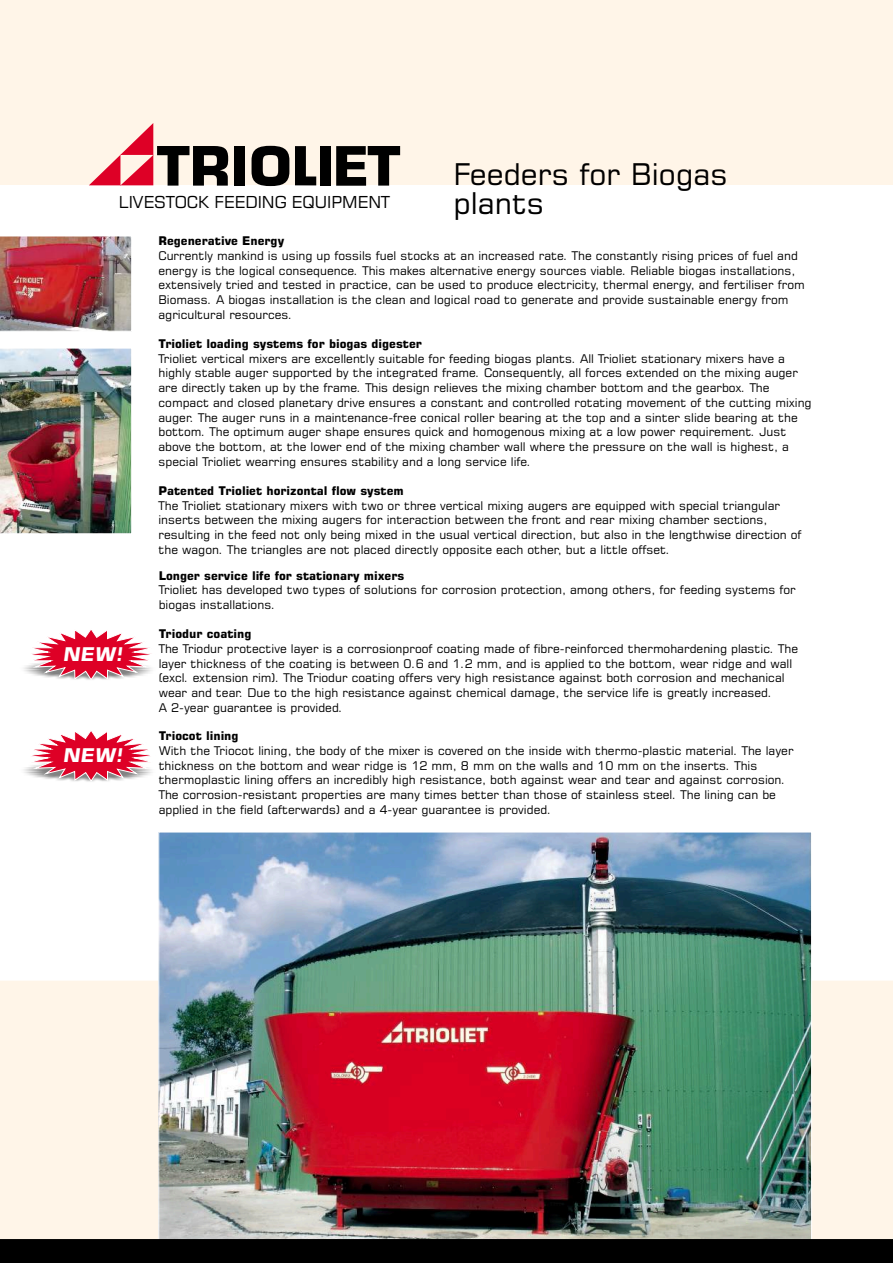
<style>
.page{position:relative;width:893px;height:1263px;background:#fff}
.page>*{position:absolute;margin:0;border:0;box-sizing:border-box;transform-origin:0 0}
.t1{font:30px/29.1px "Square 721 BT";color:#000}
.t2{font:italic 18.9px "Square 721 Dm Normal";color:#fff;scale:1.1 1}
.t3{font:16.5px "Square 721 BT";color:#000}
.t4{font:12px/14.7px "Square 721 BT";color:#000}
.t5{font:700 12px "Square 721 BT";color:#000}
</style>
<div class="page">
<div style="left:0;top:981px;width:893px;height:258px;background:#fff5e8"></div>
<img style="left:160px;top:834px;width:650px;height:405px">
<div style="left:0;top:0;width:893px;height:185px;background:#fff5e8"></div>
<div style="left:234px;top:146px;width:11px;height:40px;background:#000"></div>
<svg style="left:252px;top:146px;width:37px;height:40px"></svg>
<svg style="left:295px;top:146px;width:21px;height:39px"></svg>
<div style="left:320px;top:146px;width:11px;height:40px;background:#000"></div>
<svg style="left:336px;top:146px;width:64px;height:40px"></svg>
<svg style="left:89px;top:123px;width:139px;height:63px"></svg>
<img style="left:0;top:348px;width:132px;height:186px">
<img style="left:0;top:236px;width:132px;height:96px">
<div style="left:0;top:1239px;width:893px;height:24px;background:#000"></div>
<svg style="left:24px;top:630px;width:128px;height:50px"></svg>
<img style="left:86px;top:776px;width:75px;height:7px">
<svg style="left:24px;top:731px;width:134px;height:50px"></svg>
<h3 class="t3" style="left:119px;top:195px;width:273px">LIVESTOCK FEEDING EQUIPMENT</h3>
<h1 class="t1" style="left:454px;top:162px;width:276px">Feeders for Biogas plants</h1>
<h2 class="t2" style="left:62px;top:642px;width:56px">NEW!</h2>
<h2 class="t2" style="left:62px;top:744px;width:56px">NEW!</h2>
<p class="t5" style="left:159px;top:236px;width:127px">Regenerative Energy</p>
<p class="t4" style="left:159px;top:249px;width:648px">Currently mankind is using up fossils fuel stocks at an increased rate. The constantly rising prices of fuel and energy is the logical consequence. This makes alternative energy sources viable. Reliable biogas installations, extensively tried and tested in practice, can be used to produce electricity, thermal energy, and fertiliser from Biomass. A biogas installation is the clean and logical road to generate and provide sustainable energy from agricultural resources.</p>
<p class="t5" style="left:159px;top:339px;width:265px">Trioliet loading systems for biogas digester</p>
<p class="t4" style="left:159px;top:352px;width:655px">Trioliet vertical mixers are excellently suitable for feeding biogas plants. All Trioliet stationary mixers have a highly stable auger supported by the integrated frame. Consequently, all forces extended on the mixing auger are directly taken up by the frame. This design relieves the mixing chamber bottom and the gearbox. The compact and closed planetary drive ensures a constant and controlled rotating movement of the cutting mixing auger. The auger runs in a maintenance-free conical roller bearing at the top and a sinter slide bearing at the bottom. The optimum auger shape ensures quick and homogenous mixing at a low power requirement. Just above the bottom, at the lower end of the mixing chamber wall where the pressure on the wall is highest, a special Trioliet wearring ensures stability and a long service life.</p>
<p class="t5" style="left:159px;top:486px;width:247px">Patented Trioliet horizontal flow system</p>
<p class="t4" style="left:159px;top:499px;width:645px">The Trioliet stationary mixers with two or three vertical mixing augers are equipped with special triangular inserts between the mixing augers for interaction between the front and rear mixing chamber sections, resulting in the feed not only being mixed in the usual vertical direction, but also in the lengthwise direction of the wagon. The triangles are not placed directly opposite each other, but a little offset.</p>
<p class="t5" style="left:159px;top:571px;width:247px">Longer service life for stationary mixers</p>
<p class="t4" style="left:159px;top:584px;width:639px">Trioliet has developed two types of solutions for corrosion protection, among others, for feeding systems for biogas installations.</p>
<p class="t5" style="left:159px;top:629px;width:94px">Triodur coating</p>
<p class="t4" style="left:159px;top:642px;width:641px">The Triodur protective layer is a corrosionproof coating made of fibre-reinforced thermohardening plastic. The layer thickness of the coating is between 0.6 and 1.2 mm, and is applied to the bottom, wear ridge and wall (excl. extension rim). The Triodur coating offers very high resistance against both corrosion and mechanical wear and tear. Due to the high resistance against chemical damage, the service life is greatly increased.<br>A 2-year guarantee is provided.</p>
<p class="t5" style="left:159px;top:731px;width:81px">Triocot lining</p>
<p class="t4" style="left:159px;top:744px;width:636px">With the Triocot lining, the body of the mixer is covered on the inside with thermo-plastic material. The layer thickness on the bottom and wear ridge is 12 mm, 8 mm on the walls and 10 mm on the inserts. This thermoplastic lining offers an incredibly high resistance, both against wear and tear and against corrosion.<br>The corrosion-resistant properties are many times better than those of stainless steel. The lining can be applied in the field (afterwards) and a 4-year guarantee is provided.</p>
</div>
